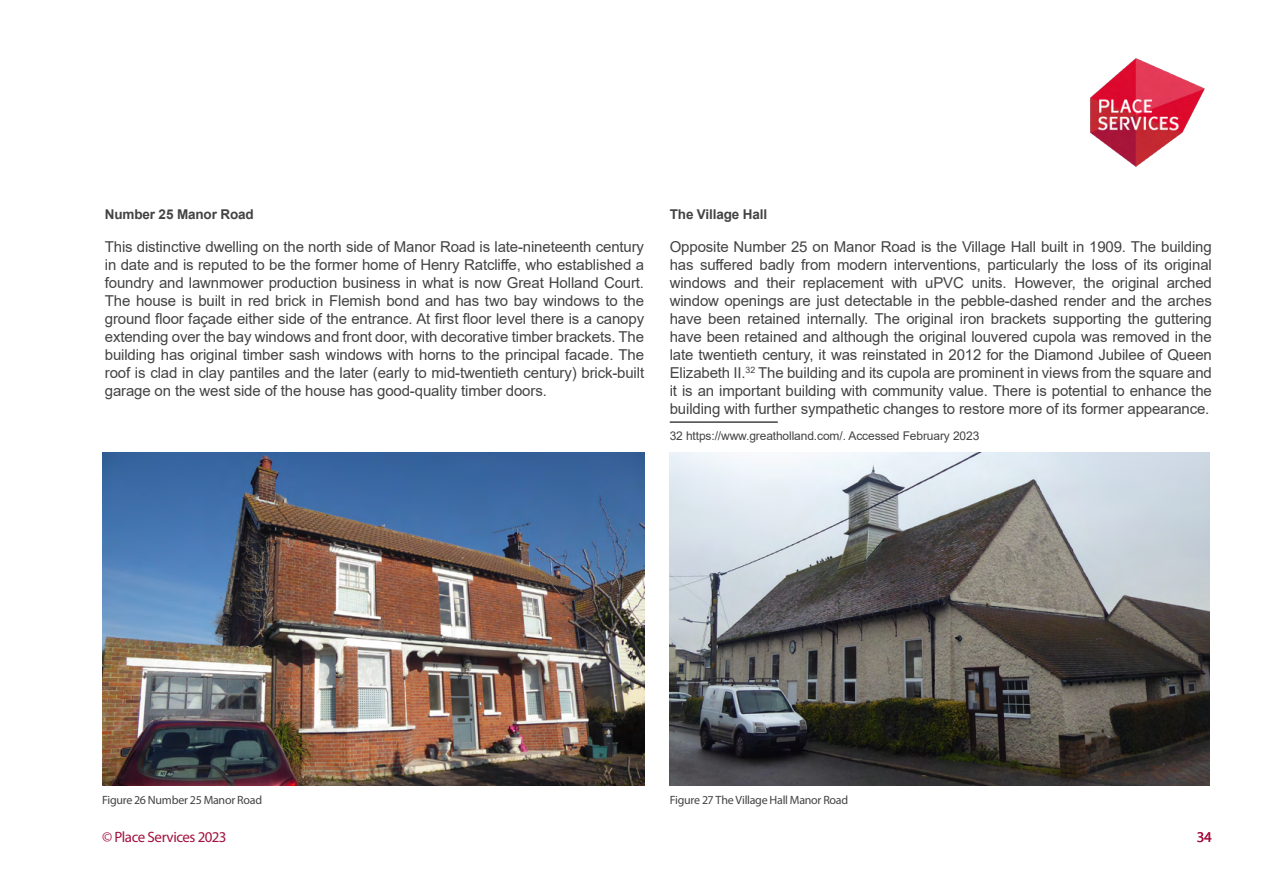
<style>
.page{position:relative;width:1263px;height:893px;background:#fff}
.page>*{position:absolute;margin:0;border:0;box-sizing:border-box;transform-origin:0 0}
.t1{font:15px/18px "Arial";letter-spacing:-.01em;color:#434343;text-align:justify}
.t2{font:15px "Myriad Pro";letter-spacing:-.03em;color:#a4113f}
.t3{font:700 13.5px "Arial";letter-spacing:-.01em;color:#434343}
.t4{font:12px "Myriad Pro";letter-spacing:-.02em;color:#434343}
.Footnote_text{font:12px "Arial";letter-spacing:-.01em;color:#434343}
</style>
<div class="page">
<img style="left:1090px;top:58px;width:115px;height:109px">
<hr style="left:670px;top:421px;width:108px;height:2px;background:#434343">
<img style="left:670px;top:453px;width:539px;height:332px">
<img style="left:102px;top:453px;width:542px;height:332px">
<p class="t3" style="left:105px;top:205px;width:150px">Number 25 Manor Road</p>
<p class="t1" style="left:105px;top:238px;width:541px">This distinctive dwelling on the north side of Manor Road is late-nineteenth century in date and is reputed to be the former home of Henry Ratcliffe, who established a foundry and lawnmower production business in what is now Great Holland Court.<br>The house is built in red brick in Flemish bond and has two bay windows to the ground floor façade either side of the entrance. At first floor level there is a canopy extending over the bay windows and front door, with decorative timber brackets. The building has original timber sash windows with horns to the principal facade. The roof is clad in clay pantiles and the later (early to mid-twentieth century) brick-built garage on the west side of the house has good-quality timber doors.</p>
<p class="t3" style="left:670px;top:205px;width:99px">The Village Hall</p>
<p class="t1" style="left:670px;top:238px;width:544px">Opposite Number 25 on Manor Road is the Village Hall built in 1909. The building has suffered badly from modern interventions, particularly the loss of its original windows and their replacement with uPVC units. However, the original arched window openings are just detectable in the pebble-dashed render and the arches have been retained internally. The original iron brackets supporting the guttering have been retained and although the original louvered cupola was removed in the late twentieth century, it was reinstated in 2012 for the Diamond Jubilee of Queen Elizabeth II.<sup>32</sup> The building and its cupola are prominent in views from the square and it is an important building with community value. There is potential to enhance the building with further sympathetic changes to restore more of its former appearance.</p>
<p class="Footnote_text" style="left:670px;top:428px;width:311px">32 https://www.greatholland.com/. Accessed February 2023</p>
<p class="t4" style="left:102px;top:792px;width:162px">Figure 26 Number 25 Manor Road</p>
<p class="t4" style="left:670px;top:792px;width:180px">Figure 27 The Village Hall Manor Road</p>
<p class="t2" style="left:102px;top:828px;width:126px">© Place Services 2023</p>
<p class="t2" style="left:1197px;top:828px;width:16px">34</p>
</div>
